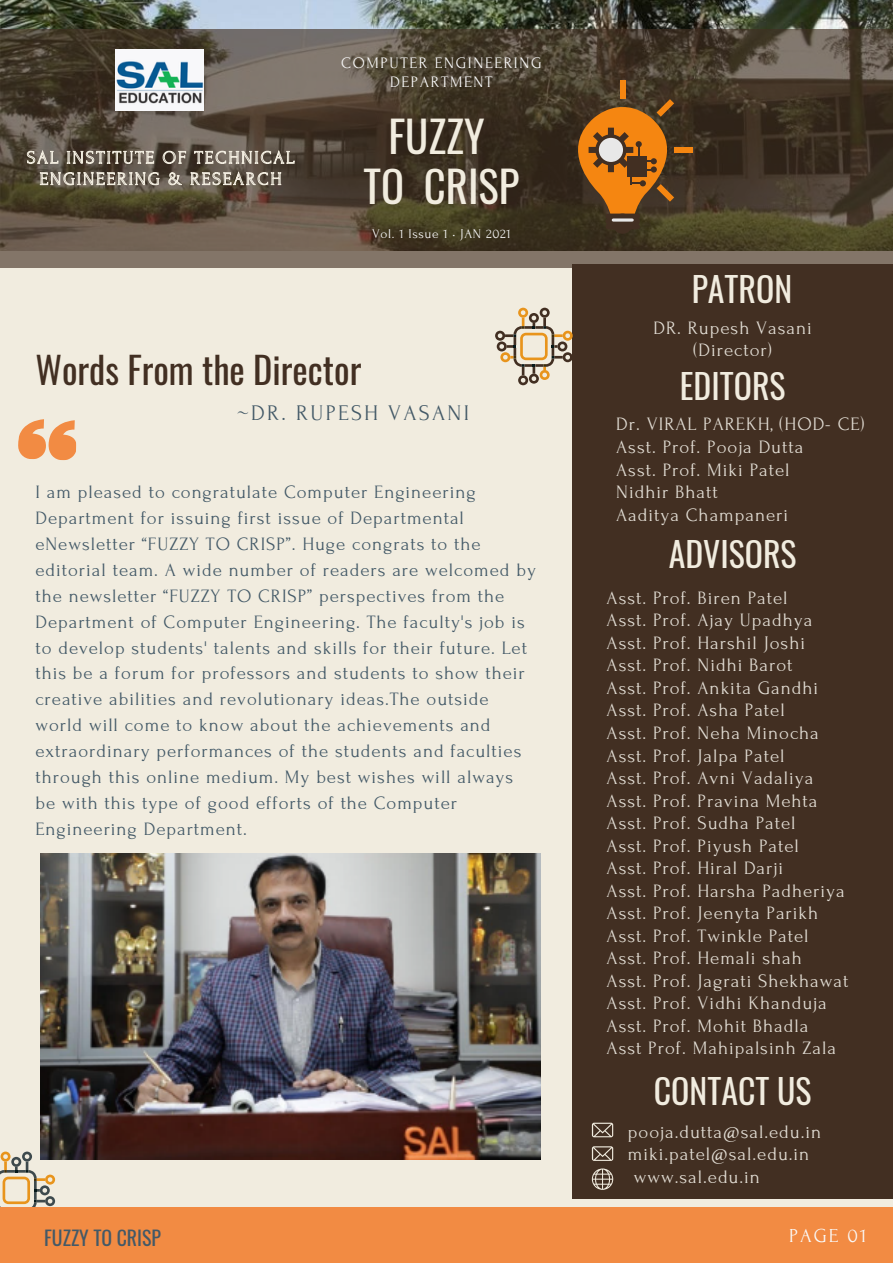
<style>
.page{position:relative;width:893px;height:1264px;background:#fff}
.page>*{position:absolute;margin:0;border:0;box-sizing:border-box;transform-origin:0 0}
.t1{font:42.75px/50.4px "Oswald";color:#f1ecdf;text-align:center}
.t2{font:36.45px "Oswald";color:#422f22}
.t3{font:33.75px "Oswald";color:#f1ecdf}
.t4{font:22.2px "Forum";letter-spacing:.1em;color:#435967}
.t5{font:19.8px "Oswald";color:#435967}
.t6{font:19.8px "Forum";letter-spacing:.1em;color:#fafafa}
.t7{font:18.9px/22.5px "Forum";letter-spacing:.05em;color:#e2ddd4}
.t8{font:18.9px/25.8px "Forum";letter-spacing:.05em;color:#435967}
.t9{font:16.05px/19.2px "Forum";letter-spacing:.1em;color:#fafafa;text-align:center}
.t10{font:13.35px "Forum";letter-spacing:.05em;color:#fafafa}
</style>
<div class="page">
<div style="left:0;top:0;width:892px;height:1262px;background:#f1ecdf"></div>
<img style="left:0;top:0;width:892px;height:30px">
<img style="left:40px;top:853px;width:500px;height:306px">
<svg style="left:0;top:1151px;width:55px;height:56px"></svg>
<div style="left:572px;top:264px;width:320px;height:934px;background:#422f22"></div>
<div style="left:0;top:1207px;width:892px;height:55px;background:#f28b43"></div>
<svg style="left:495px;top:308px;width:77px;height:77px"></svg>
<svg style="left:592px;top:1122px;width:21px;height:15px"></svg>
<svg style="left:592px;top:1146px;width:21px;height:14px"></svg>
<svg style="left:592px;top:1168px;width:21px;height:21px"></svg>
<svg style="left:18px;top:419px;width:59px;height:42px"></svg>
<svg style="left:0;top:30px;width:892px;height:238px;background:#524738"></svg>
<div style="left:612px;top:213px;width:20px;height:21px;background:#422f22;border-radius:50%"></div>
<div style="left:605px;top:219px;width:35px;height:5px;background:#422f22;border-radius:3px"></div>
<div style="left:605px;top:224px;width:35px;height:5px;background:#422f22;border-radius:3px"></div>
<div style="left:619px;top:80px;width:6px;height:19px;background:#f58611"></div>
<div style="left:673px;top:147px;width:19px;height:6px;background:#f58611"></div>
<svg style="left:563px;top:99px;width:118px;height:120px;background:#895722"></svg>
<div style="left:639px;top:180px;width:7px;height:6px;background:#422f22;border-radius:50%"></div>
<svg style="left:613px;top:218px;width:19px;height:4px"></svg>
<img style="left:116px;top:50px;width:87px;height:61px">
<svg style="left:27px;top:149px;width:268px;height:39px;background:#7b7265"></svg>
<p class="t9" style="left:341px;top:54px;width:202px">COMPUTER ENGINEERING<br>DEPARTMENT</p>
<h1 class="t1" style="left:363px;top:109px;width:157px">FUZZY<br>TO CRISP</h1>
<p class="t10" style="left:372px;top:227px;width:140px">Vol. 1 Issue 1 • JAN 2021</p>
<h2 class="t2" style="left:35px;top:341px;width:327px">Words From the Director</h2>
<p class="t4" style="left:237px;top:401px;width:234px">~DR. RUPESH VASANI</p>
<p class="t8" style="left:35px;top:479px;width:502px">I am pleased to congratulate Computer Engineering Department for issuing first issue of Departmental eNewsletter “FUZZY TO CRISP”. Huge congrats to the editorial team. A wide number of readers are welcomed by the newsletter “FUZZY TO CRISP” perspectives from the Department of Computer Engineering. The faculty's job is to develop students' talents and skills for their future. Let this be a forum for professors and students to show their creative abilities and revolutionary ideas.The outside world will come to know about the achievements and extraordinary performances of the students and faculties through this online medium. My best wishes will always be with this type of good efforts of the Computer Engineering Department.</p>
<h3 class="t3" style="left:691px;top:263px;width:102px">PATRON</h3>
<p class="t7" style="left:653px;top:317px;width:160px;text-align:center">DR. Rupesh Vasani (Director)</p>
<h3 class="t3" style="left:679px;top:359px;width:107px">EDITORS</h3>
<p class="t7" style="left:616px;top:413px;width:250px">Dr. VIRAL PAREKH, (HOD- CE)<br>Asst. Prof. Pooja Dutta<br>Asst. Prof. Miki Patel<br>Nidhir Bhatt<br>Aaditya Champaneri</p>
<h3 class="t3" style="left:668px;top:527px;width:129px">ADVISORS</h3>
<p class="t7" style="left:606px;top:587px;width:243px">Asst. Prof. Biren Patel<br>Asst. Prof. Ajay Upadhya<br>Asst. Prof. Harshil Joshi<br>Asst. Prof. Nidhi Barot<br>Asst. Prof. Ankita Gandhi<br>Asst. Prof. Asha Patel<br>Asst. Prof. Neha Minocha<br>Asst. Prof. Jalpa Patel<br>Asst. Prof. Avni Vadaliya<br>Asst. Prof. Pravina Mehta<br>Asst. Prof. Sudha Patel<br>Asst. Prof. Piyush Patel<br>Asst. Prof. Hiral Darji<br>Asst. Prof. Harsha Padheriya<br>Asst. Prof. Jeenyta Parikh<br>Asst. Prof. Twinkle Patel<br>Asst. Prof. Hemali shah<br>Asst. Prof. Jagrati Shekhawat<br>Asst. Prof. Vidhi Khanduja<br>Asst. Prof. Mohit Bhadla<br>Asst Prof. Mahipalsinh Zala</p>
<h3 class="t3" style="left:653px;top:1064px;width:159px">CONTACT US</h3>
<p class="t7" style="left:627px;top:1120px;width:195px">pooja.dutta@sal.edu.in</p>
<p class="t7" style="left:627px;top:1143px;width:183px">miki.patel@sal.edu.in</p>
<p class="t7" style="left:633px;top:1165px;width:128px">www.sal.edu.in</p>
<p class="t5" style="left:44px;top:1221px;width:118px">FUZZY TO CRISP</p>
<p class="t6" style="left:789px;top:1225px;width:79px">PAGE 01</p>
</div>
